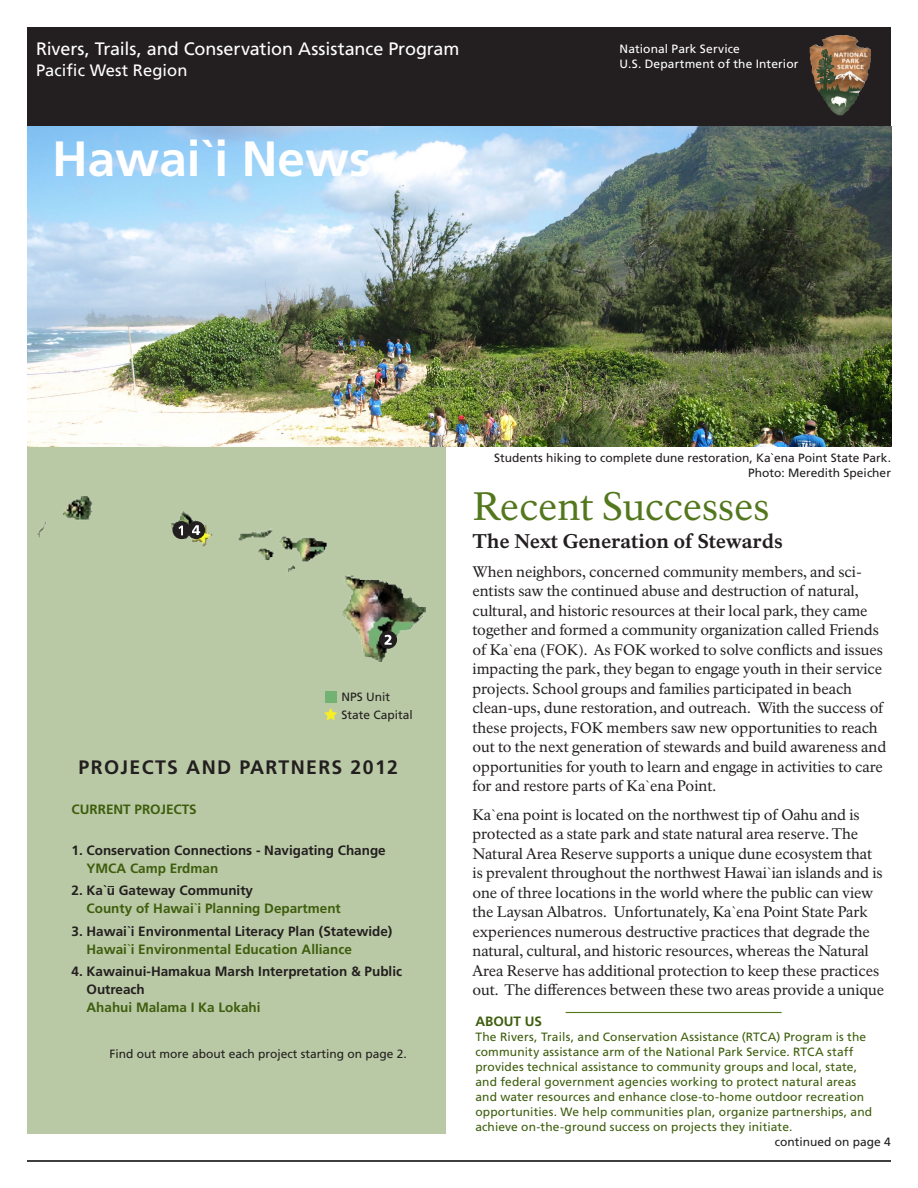
<style>
.page{position:relative;width:918px;height:1188px;background:#fff}
.page>*{position:absolute;margin:0;border:0;box-sizing:border-box;transform-origin:0 0}
.t1{font:700 49.5px "Frutiger LT Std";color:#fff}
._01_RecentSuccess_H1{font:39px "NPS Rawlinson OT";color:#53771d}
._02_RecentSuccess_H2{font:800 19.5px "NPS Rawlinson OT";letter-spacing:-.01em;color:#231f20}
._11_Map_Legend_Headi{font:700 19.5px "Frutiger LT Std";letter-spacing:.07em;color:#231f20}
.t2{font:18px "Frutiger LT Std";letter-spacing:-.005em;color:#fff}
.t3{font:16.5px "Frutiger LT Std";letter-spacing:.005em;color:#fff}
._03_RecentSuccess_Te{font:15px/19.5px "NPS Rawlinson OT";letter-spacing:-.005em;color:#231f20}
._11_Map_Legend___Pro{font:700 13.5px "Frutiger LT Std";color:#231f20}
._12_Map_Legend___Par{font:700 13.5px "Frutiger LT Std";color:#3e5e0e}
._11_Map_Legend___Pro-2{font:700 13.5px "Frutiger LT Std";color:#3e5e0e}
.t4{font:12px/15px "Frutiger LT Std";letter-spacing:.01em;color:#3e5e0e}
._11_Map_Legend_Conti{font:12px "Frutiger LT Std";color:#231f20}
.t5{font:12px "Frutiger LT Std";letter-spacing:.01em;color:#fff}
._11_Map_Legend{font:12px "Frutiger LT Std";color:#231f20}
._15_Continued{font:12px "Frutiger LT Std";color:#231f20}
.s1{color:#53771d}
</style>
<div class="page">
<div style="left:27px;top:27px;width:864px;height:99px;background:#231f20"></div>
<img style="left:811px;top:36px;width:41px;height:78px">
<div style="left:808px;top:33px;width:64px;height:84px;border:2px solid #231f20"></div>
<hr style="left:27px;top:1160px;width:864px;height:2px;background:#000">
<div style="left:27px;top:447px;width:419px;height:687px;background:#bac9a5"></div>
<img style="left:27px;top:126px;width:864px;height:321px">
<img style="left:38px;top:496px;width:388px;height:166px">
<div style="left:172px;top:521px;width:18px;height:18px;background:#231f20;border-radius:50%"></div>
<svg style="left:178px;top:526px;width:5px;height:9px"></svg>
<div style="left:379px;top:631px;width:18px;height:18px;background:#231f20;border-radius:50%"></div>
<svg style="left:385px;top:635px;width:7px;height:10px"></svg>
<div style="left:187px;top:521px;width:18px;height:18px;background:#231f20;border-radius:50%"></div>
<svg style="left:192px;top:525px;width:8px;height:10px"></svg>
<hr style="left:566px;top:1012px;width:216px;height:1px;background:#53771d">
<div style="left:325px;top:691px;width:12px;height:12px;background:#74b273"></div>
<svg style="left:324px;top:708px;width:13px;height:12px"></svg>
<p class="t2" style="left:36px;top:38px;width:425px">Rivers, Trails, and Conservation Assistance Program</p>
<p class="t3" style="left:36px;top:61px;width:153px">Pacific West Region</p>
<p class="t1" style="left:52px;top:130px;width:321px">Hawai`i News</p>
<p class="t5" style="left:620px;top:41px;width:122px">National Park Service</p>
<p class="t5" style="left:620px;top:56px;width:181px">U.S. Department of the Interior</p>
<p class="_11_Map_Legend" style="left:342px;top:690px;width:50px">NPS Unit</p>
<p class="_11_Map_Legend" style="left:342px;top:708px;width:73px">State Capital</p>
<p class="_11_Map_Legend_Headi" style="left:79px;top:756px;width:321px">PROJECTS AND PARTNERS 2012</p>
<p class="_11_Map_Legend___Pro-2" style="left:72px;top:801px;width:127px">CURRENT PROJECTS</p>
<p class="_11_Map_Legend___Pro" style="left:72px;top:842px;width:316px">1. Conservation Connections - Navigating Change</p>
<p class="_12_Map_Legend___Par" style="left:87px;top:860px;width:133px">YMCA Camp Erdman</p>
<p class="_11_Map_Legend___Pro" style="left:72px;top:882px;width:183px">2. Ka`u Gateway Community</p>
<p class="_12_Map_Legend___Par" style="left:87px;top:900px;width:256px">County of Hawai<span class="s1">`</span>i Planning Department</p>
<p class="_11_Map_Legend___Pro" style="left:72px;top:923px;width:322px">3. Hawai`i Environmental Literacy Plan (Statewide)</p>
<p class="_12_Map_Legend___Par" style="left:87px;top:941px;width:267px">Hawai<span class="s1">`</span>i Environmental Education Alliance</p>
<p class="_11_Map_Legend___Pro" style="left:72px;top:963px;width:332px">4. Kawainui-Hamakua Marsh Interpretation &amp; Public</p>
<p class="_11_Map_Legend___Pro" style="left:87px;top:981px;width:60px">Outreach</p>
<p class="_12_Map_Legend___Par" style="left:87px;top:999px;width:176px">Ahahui Malama I Ka Lokahi</p>
<p class="_11_Map_Legend_Conti" style="left:109px;top:1047px;width:299px">Find out more about each project starting on page 2.</p>
<p class="_11_Map_Legend_Conti" style="left:494px;top:451px;width:398px">Students hiking to complete dune restoration, Ka`ena Point State Park.</p>
<p class="_11_Map_Legend_Conti" style="left:748px;top:466px;width:144px">Photo: Meredith Speicher</p>
<p class="_01_RecentSuccess_H1" style="left:473px;top:483px;width:298px">Recent Successes</p>
<p class="_02_RecentSuccess_H2" style="left:472px;top:529px;width:312px">The Next Generation of Stewards</p>
<p class="_03_RecentSuccess_Te" style="left:472px;top:562px;width:415px">When neighbors, concerned community members, and sci&shy;entists saw the continued abuse and destruction of natural, cultural, and historic resources at their local park, they came together and formed a community organization called Friends of Ka`ena (FOK). As FOK worked to solve conflicts and issues impacting the park, they began to engage youth in their service projects. School groups and families participated in beach clean-ups, dune restoration, and outreach. With the success of these projects, FOK members saw new opportunities to reach out to the next generation of stewards and build awareness and opportunities for youth to learn and engage in activities to care for and restore parts of Ka`ena Point.</p>
<p class="_03_RecentSuccess_Te" style="left:472px;top:805px;width:413px">Ka`ena point is located on the northwest tip of Oahu and is protected as a state park and state natural area reserve. The Natural Area Reserve supports a unique dune ecosystem that is prevalent throughout the northwest Hawai`ian islands and is one of three locations in the world where the public can view the Laysan Albatros. Unfortunately, Ka`ena Point State Park experiences numerous destructive practices that degrade the natural, cultural, and historic resources, whereas the Natural Area Reserve has additional protection to keep these practices out. The differences between these two areas provide a unique</p>
<p class="_12_Map_Legend___Par" style="left:475px;top:1013px;width:68px">ABOUT US</p>
<p class="t4" style="left:475px;top:1029px;width:398px">The Rivers, Trails, and Conservation Assistance (RTCA) Program is the community assistance arm of the National Park Service. RTCA staff provides technical assistance to community groups and local, state, and federal government agencies working to protect natural areas and water resources and enhance close-to-home outdoor recreation opportunities. We help communities plan, organize partnerships, and achieve on-the-ground success on projects they initiate.</p>
<p class="_15_Continued" style="left:775px;top:1135px;width:118px">continued on page 4</p>
</div>
